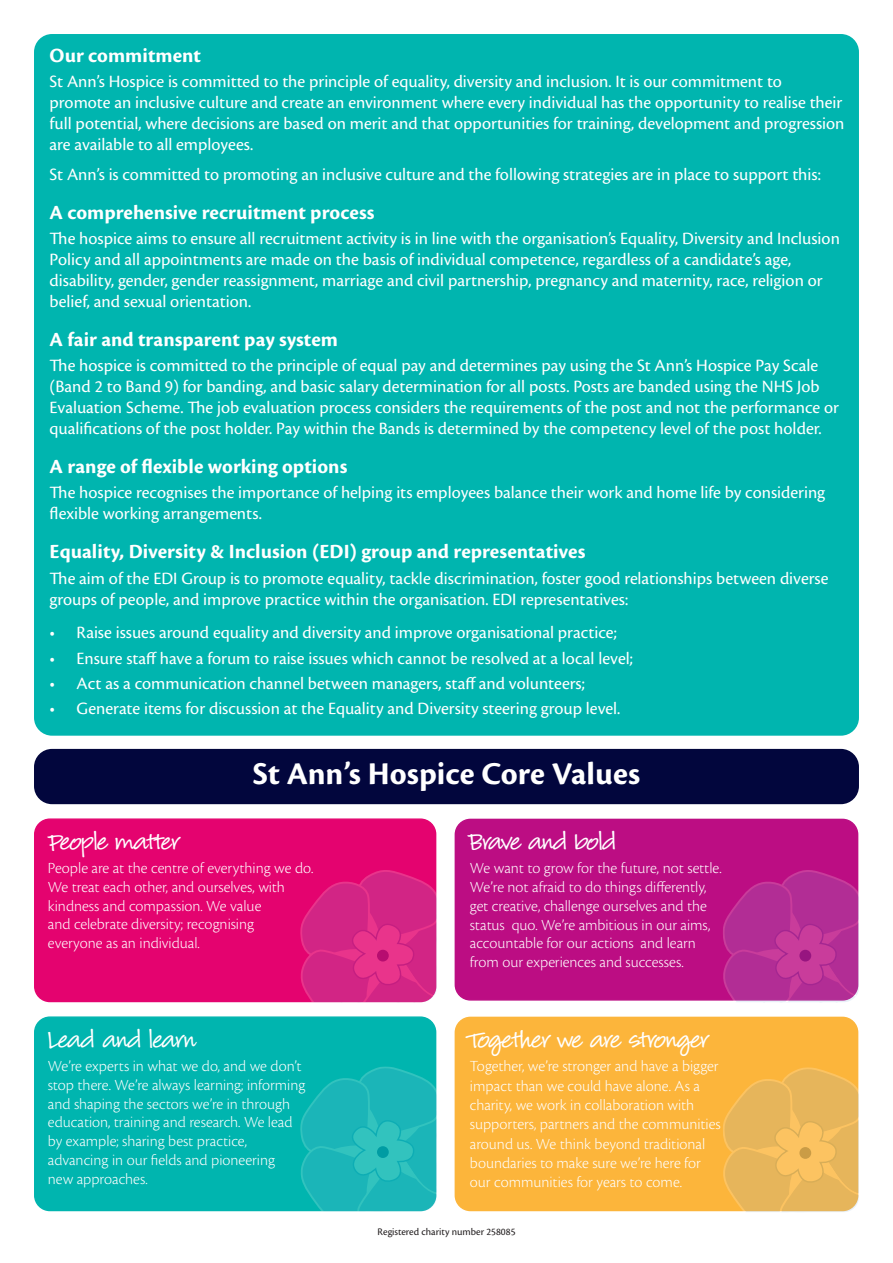
<style>
.page{position:relative;width:893px;height:1263px;background:#fff}
.page>*{position:absolute;margin:0;border:0;box-sizing:border-box;transform-origin:0 0}
.t1{font:37.5px "Louisiana";letter-spacing:-.025em;color:#fff}
.t2{font:37.5px "Louisiana";letter-spacing:-.05em;color:#fff}
.t3{font:700 33px "Cronos Pro";color:#fff}
.t4{font:700 21px "Cronos Pro";color:#fff}
.t5{font:18px/21px "Cronos Pro";color:#fff}
.t6{font:300 16.05px/18.8px "Cronos Pro";color:#fff}
.t7{font:10.5px "Cronos Pro";color:#231f20}
</style>
<div class="page">
<div style="left:34px;top:749px;width:825px;height:55px;background:#02063d;border-radius:18px"></div>
<div style="left:34px;top:34px;width:825px;height:702px;background:#00b5af;border-radius:18px"></div>
<div style="left:35px;top:1017px;width:401px;height:193px;background:#00b5af;border-radius:15px"></div>
<div style="left:34px;top:1016px;width:402px;height:195px;border:1px solid #00b5af;border-radius:15px"></div>
<div style="left:35px;top:819px;width:401px;height:182px;background:#e4036f;border-radius:15px"></div>
<div style="left:34px;top:818px;width:402px;height:184px;border:1px solid #e4036f;border-radius:15px"></div>
<svg style="left:300px;top:870px;width:137px;height:132px;background:#d82584"></svg>
<svg style="left:300px;top:1066px;width:137px;height:145px;background:#1db7b8"></svg>
<div style="left:455px;top:1017px;width:403px;height:193px;background:#fcb53b;border-radius:15px"></div>
<div style="left:455px;top:1017px;width:403px;height:194px;border:1px solid #fcb53b;border-radius:15px"></div>
<div style="left:455px;top:819px;width:403px;height:181px;background:#bc0d83;border-radius:15px"></div>
<div style="left:455px;top:819px;width:403px;height:181px;border:1px solid #bc0d83;border-radius:15px"></div>
<svg style="left:723px;top:870px;width:136px;height:132px;background:#b82e95"></svg>
<svg style="left:723px;top:1067px;width:136px;height:145px;background:#ecb759"></svg>
<p class="t4" style="left:50px;top:43px;width:153px">Our commitment</p>
<p class="t5" style="left:50px;top:71px;width:796px">St Ann’s Hospice is committed to the principle of equality, diversity and inclusion. It is our commitment to promote an inclusive culture and create an environment where every individual has the opportunity to realise their full potential, where decisions are based on merit and that opportunities for training, development and progression are available to all employees.</p>
<p class="t5" style="left:50px;top:163px;width:773px">St Ann’s is committed to promoting an inclusive culture and the following strategies are in place to support this:</p>
<p class="t4" style="left:50px;top:200px;width:326px">A comprehensive recruitment process</p>
<p class="t5" style="left:50px;top:228px;width:792px">The hospice aims to ensure all recruitment activity is in line with the organisation’s Equality, Diversity and Inclusion Policy and all appointments are made on the basis of individual competence, regardless of a candidate’s age, disability, gender, gender reassignment, marriage and civil partnership, pregnancy and maternity, race, religion or belief, and sexual orientation.</p>
<p class="t4" style="left:50px;top:327px;width:290px">A fair and transparent pay system</p>
<p class="t5" style="left:50px;top:355px;width:791px">The hospice is committed to the principle of equal pay and determines pay using the St Ann’s Hospice Pay Scale (Band 2 to Band 9) for banding, and basic salary determination for all posts. Posts are banded using the NHS Job Evaluation Scheme. The job evaluation process considers the requirements of the post and not the performance or qualifications of the post holder. Pay within the Bands is determined by the competency level of the post holder.</p>
<p class="t4" style="left:50px;top:454px;width:299px">A range of flexible working options</p>
<p class="t5" style="left:50px;top:482px;width:777px">The hospice recognises the importance of helping its employees balance their work and home life by considering flexible working arrangements.</p>
<p class="t4" style="left:50px;top:540px;width:537px">Equality, Diversity &amp; Inclusion (EDI) group and representatives</p>
<p class="t5" style="left:50px;top:567px;width:780px">The aim of the EDI Group is to promote equality, tackle discrimination, foster good relationships between diverse groups of people, and improve practice within the organisation. EDI representatives:</p>
<p class="t5" style="left:50px;top:622px;width:569px">• Raise issues around equality and diversity and improve organisational practice;</p>
<p class="t5" style="left:50px;top:647px;width:585px">• Ensure staff have a forum to raise issues which cannot be resolved at a local level;</p>
<p class="t5" style="left:50px;top:673px;width:537px">• Act as a communication channel between managers, staff and volunteers;</p>
<p class="t5" style="left:50px;top:698px;width:572px">• Generate items for discussion at the Equality and Diversity steering group level.</p>
<h2 class="t3" style="left:253px;top:755px;width:389px">St Ann’s Hospice Core Values</h2>
<h1 class="t1" style="left:48px;top:814px;width:134px">People matter</h1>
<p class="t6" style="left:48px;top:859px;width:267px">People are at the centre of everything we do.<br>We treat each other, and ourselves, with kindness and compassion. We value<br>and celebrate diversity; recognising<br>everyone as an individual.</p>
<h1 class="t2" style="left:48px;top:1012px;width:151px">Lead and learn</h1>
<p class="t6" style="left:48px;top:1056px;width:259px">We’re experts in what we do, and we don’t stop there. We’re always learning; informing and shaping the sectors we’re in through education, training and research. We lead by example; sharing best practice, advancing in our fields and pioneering<br>new approaches.</p>
<h1 class="t1" style="left:470px;top:814px;width:149px">Brave and bold</h1>
<p class="t6" style="left:470px;top:859px;width:253px">We want to grow for the future, not settle.<br>We’re not afraid to do things differently, get creative, challenge ourselves and the status quo. We’re ambitious in our aims, accountable for our actions and learn from our experiences and successes.</p>
<h1 class="t1" style="left:470px;top:1012px;width:241px">Together we are stronger</h1>
<p class="t6" style="left:470px;top:1056px;width:252px;line-height:19.4px">Together, we’re stronger and have a bigger impact than we could have alone. As a charity, we work in collaboration with supporters, partners and the communities around us. We think beyond traditional boundaries to make sure we’re here for our communities for years to come.</p>
<p class="t7" style="left:378px;top:1226px;width:139px">Registered charity number 258085</p>
</div>
